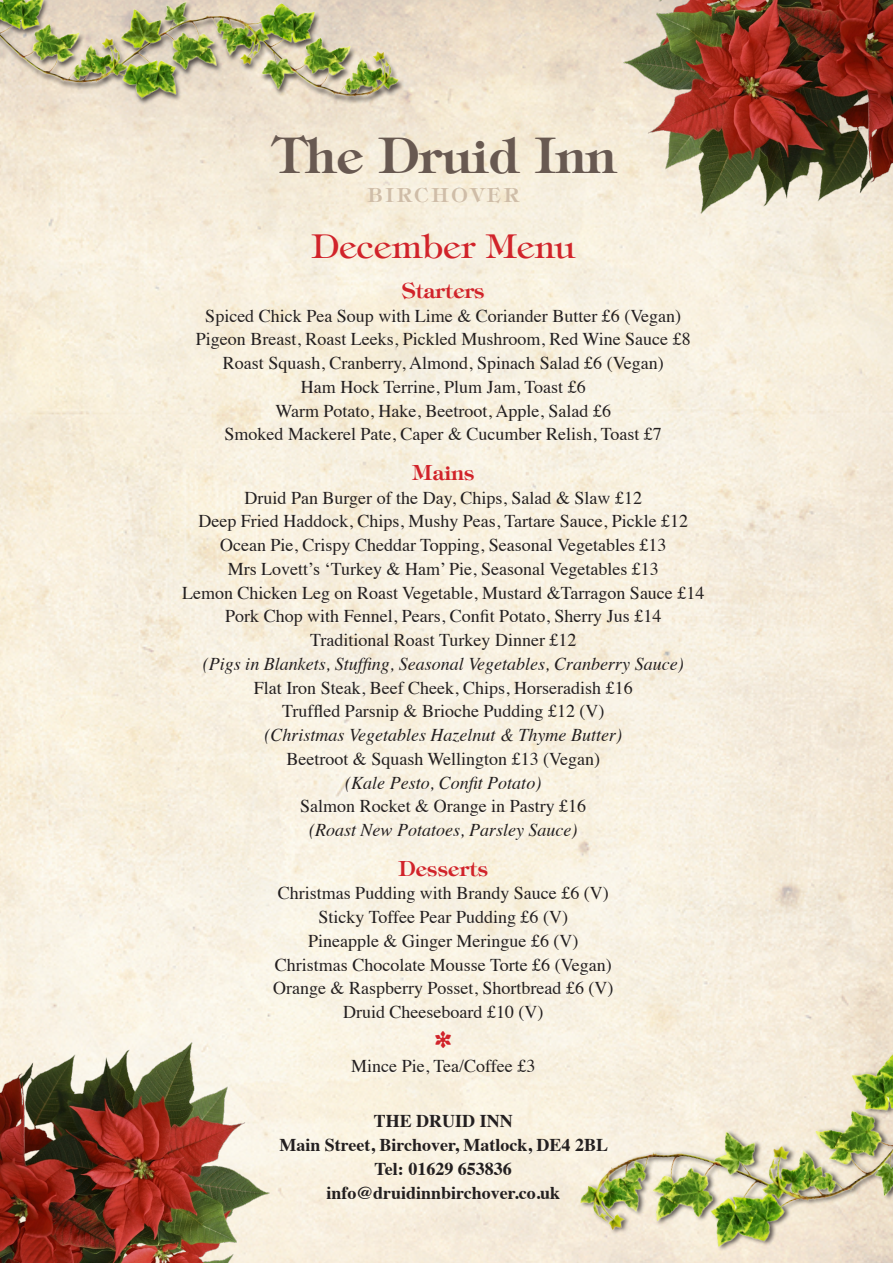
<style>
.page{position:relative;width:893px;height:1263px;background:#fff}
.page>*{position:absolute;margin:0;border:0;box-sizing:border-box;transform-origin:0 0}
.t1{font:600 49.5px "Tiffany";color:#685951}
.t2{font:33px "Tiffany";color:#d1232a}
.t3{font:600 21px "Tiffany";color:#d1232a}
.t4{font:600 19.5px "Tiffany";letter-spacing:.14em;color:#cfbda8}
.t5{font:18px "Times";color:#231f20}
.t6{font:italic 18px "Times";color:#231f20}
.t7{font:700 18px/24px "Times";color:#231f20;text-align:center}
</style>
<div class="page">
<img style="left:0;top:0;width:893px;height:1263px">
<div style="left:579px;top:1033px;width:314px;height:219px;background:#231f20;opacity:.75"></div>
<img style="left:560px;top:1051px;width:333px;height:212px">
<img style="left:0;top:0;width:410px;height:132px">
<img style="left:556px;top:0;width:337px;height:218px">
<img style="left:0;top:1037px;width:337px;height:226px">
<svg style="left:436px;top:1031px;width:15px;height:17px"></svg>
<p class="t1" style="left:273px;top:124px;width:344px">The Druid Inn</p>
<p class="t4" style="left:368px;top:183px;width:152px">BIRCHOVER</p>
<p class="t2" style="left:311px;top:226px;width:265px">December Menu</p>
<p class="t3" style="left:402px;top:277px;width:84px">Starters</p>
<p class="t5" style="left:205px;top:299px;width:477px">Spiced Chick Pea Soup with Lime &amp; Coriander Butter £6 (Vegan)</p>
<p class="t5" style="left:196px;top:322px;width:496px">Pigeon Breast, Roast Leeks, Pickled Mushroom, Red Wine Sauce £8</p>
<p class="t5" style="left:223px;top:346px;width:442px">Roast Squash, Cranberry, Almond, Spinach Salad £6 (Vegan)</p>
<p class="t5" style="left:301px;top:370px;width:286px">Ham Hock Terrine, Plum Jam, Toast £6</p>
<p class="t5" style="left:276px;top:394px;width:337px">Warm Potato, Hake, Beetroot, Apple, Salad £6</p>
<p class="t5" style="left:225px;top:417px;width:439px">Smoked Mackerel Pate, Caper &amp; Cucumber Relish, Toast £7</p>
<p class="t3" style="left:412px;top:459px;width:64px">Mains</p>
<p class="t5" style="left:245px;top:481px;width:399px">Druid Pan Burger of the Day, Chips, Salad &amp; Slaw £12</p>
<p class="t5" style="left:198px;top:504px;width:491px">Deep Fried Haddock, Chips, Mushy Peas, Tartare Sauce, Pickle £12</p>
<p class="t5" style="left:220px;top:528px;width:448px">Ocean Pie, Crispy Cheddar Topping, Seasonal Vegetables £13</p>
<p class="t5" style="left:228px;top:552px;width:433px">Mrs Lovett’s ‘Turkey &amp; Ham’ Pie, Seasonal Vegetables £13</p>
<p class="t5" style="left:182px;top:576px;width:524px">Lemon Chicken Leg on Roast Vegetable, Mustard &amp;Tarragon Sauce £14</p>
<p class="t5" style="left:225px;top:599px;width:438px">Pork Chop with Fennel, Pears, Confit Potato, Sherry Jus £14</p>
<p class="t5" style="left:310px;top:623px;width:268px">Traditional Roast Turkey Dinner £12</p>
<p class="t6" style="left:203px;top:648px;width:482px">(Pigs in Blankets, Stuffing, Seasonal Vegetables, Cranberry Sauce)</p>
<p class="t5" style="left:254px;top:671px;width:380px">Flat Iron Steak, Beef Cheek, Chips, Horseradish £16</p>
<p class="t5" style="left:282px;top:694px;width:324px">Truffled Parsnip &amp; Brioche Pudding £12 (V)</p>
<p class="t6" style="left:265px;top:719px;width:359px">(Christmas Vegetables Hazelnut &amp; Thyme Butter)</p>
<p class="t5" style="left:286px;top:742px;width:315px">Beetroot &amp; Squash Wellington £13 (Vegan)</p>
<p class="t6" style="left:345px;top:767px;width:198px">(Kale Pesto, Confit Potato)</p>
<p class="t5" style="left:300px;top:789px;width:287px">Salmon Rocket &amp; Orange in Pastry £16</p>
<p class="t6" style="left:309px;top:814px;width:270px">(Roast New Potatoes, Parsley Sauce)</p>
<p class="t3" style="left:398px;top:855px;width:91px">Desserts</p>
<p class="t5" style="left:278px;top:876px;width:332px">Christmas Pudding with Brandy Sauce £6 (V)</p>
<p class="t5" style="left:318px;top:900px;width:251px">Sticky Toffee Pear Pudding £6 (V)</p>
<p class="t5" style="left:308px;top:924px;width:272px">Pineapple &amp; Ginger Meringue £6 (V)</p>
<p class="t5" style="left:275px;top:948px;width:338px">Christmas Chocolate Mousse Torte £6 (Vegan)</p>
<p class="t5" style="left:273px;top:971px;width:342px">Orange &amp; Raspberry Posset, Shortbread £6 (V)</p>
<p class="t5" style="left:343px;top:995px;width:202px">Druid Cheeseboard £10 (V)</p>
<p class="t5" style="left:351px;top:1049px;width:186px">Mince Pie, Tea/Coffee £3</p>
<p class="t7" style="left:279px;top:1107px;width:330px">THE DRUID INN<br>Main Street, Birchover, Matlock, DE4 2BL<br>Tel: 01629 653836 info@druidinnbirchover.co.uk</p>
</div>
